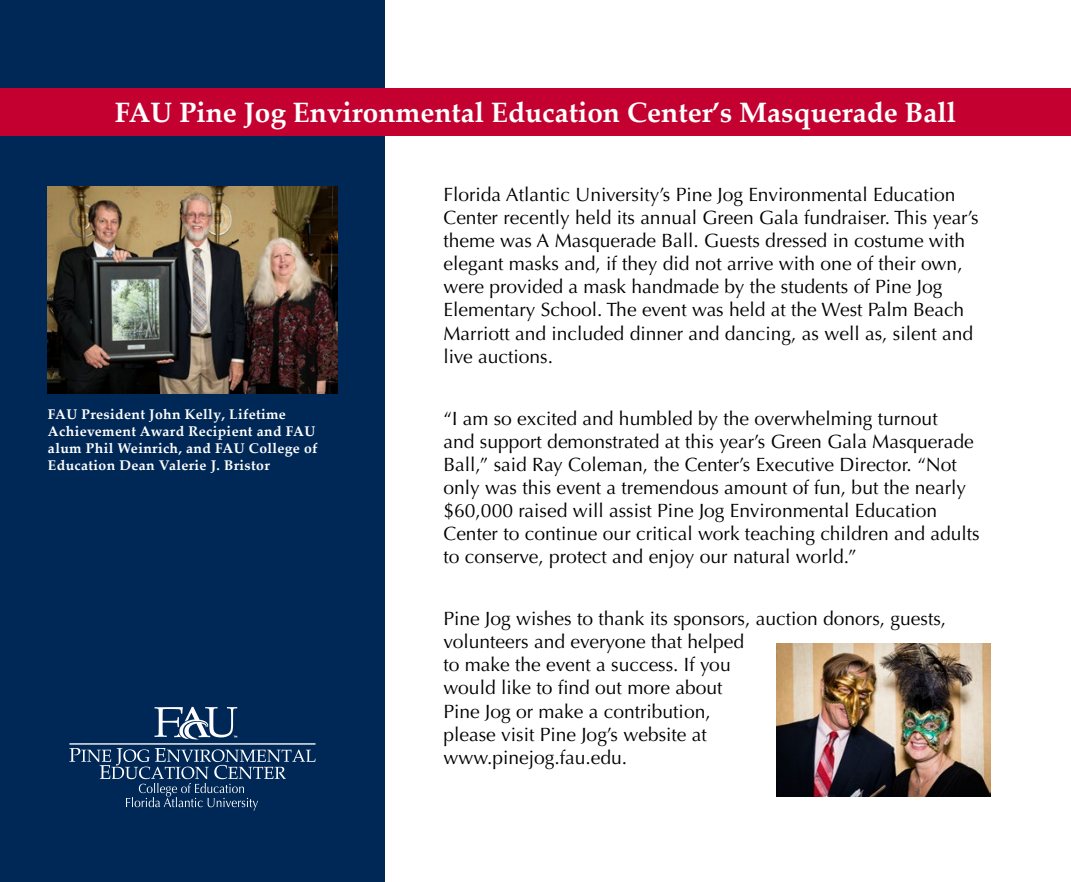
<style>
.page{position:relative;width:1071px;height:882px;background:#fff}
.page>*{position:absolute;margin:0;border:0;box-sizing:border-box;transform-origin:0 0}
.t1{font:700 28px "Palatino Linotype";color:#fff}
.t2{font:19.25px/23.1px "Optima LT Std";color:#000}
.t3{font:700 14px/16.8px "Palatino Linotype";letter-spacing:.025em;color:#fff}
</style>
<div class="page">
<div style="left:0;top:0;width:385px;height:882px;background:#002856"></div>
<div style="left:0;top:88px;width:1071px;height:48px;background:#c3002f"></div>
<img style="left:48px;top:187px;width:289px;height:207px">
<img style="left:777px;top:643px;width:214px;height:153px">
<svg style="left:155px;top:707px;width:82px;height:33px"></svg>
<hr style="left:69px;top:743px;width:247px;height:2px;background:#fff">
<svg style="left:69px;top:748px;width:247px;height:63px"></svg>
<h1 class="t1" style="left:115px;top:93px;width:843px">FAU Pine Jog Environmental Education Center’s Masquerade Ball</h1>
<p class="t3" style="left:48px;top:406px;width:271px">FAU President John Kelly, Lifetime Achievement Award Recipient and FAU alum Phil Weinrich, and FAU College of Education Dean Valerie J. Bristor</p>
<p class="t2" style="left:444px;top:183px;width:537px">Florida Atlantic University’s Pine Jog Environmental Education Center recently held its annual Green Gala fundraiser. This year’s theme was A Masquerade Ball. Guests dressed in costume with elegant masks and, if they did not arrive with one of their own, were provided a mask handmade by the students of Pine Jog Elementary School. The event was held at the West Palm Beach Marriott and included dinner and dancing, as well as, silent and live auctions.</p>
<p class="t2" style="left:444px;top:407px;width:538px">“I am so excited and humbled by the overwhelming turnout<br>and support demonstrated at this year’s Green Gala Masquerade Ball,” said Ray Coleman, the Center’s Executive Director. “Not only was this event a tremendous amount of fun, but the nearly $60,000 raised will assist Pine Jog Environmental Education Center to continue our critical work teaching children and adults to conserve, protect and enjoy our natural world.”</p>
<p class="t2" style="left:444px;top:607px;width:504px">Pine Jog wishes to thank its sponsors, auction donors, guests, volunteers and everyone that helped<br>to make the event a success. If you<br>would like to find out more about<br>Pine Jog or make a contribution,<br>please visit Pine Jog’s website at<br>www.pinejog.fau.edu.</p>
</div>
